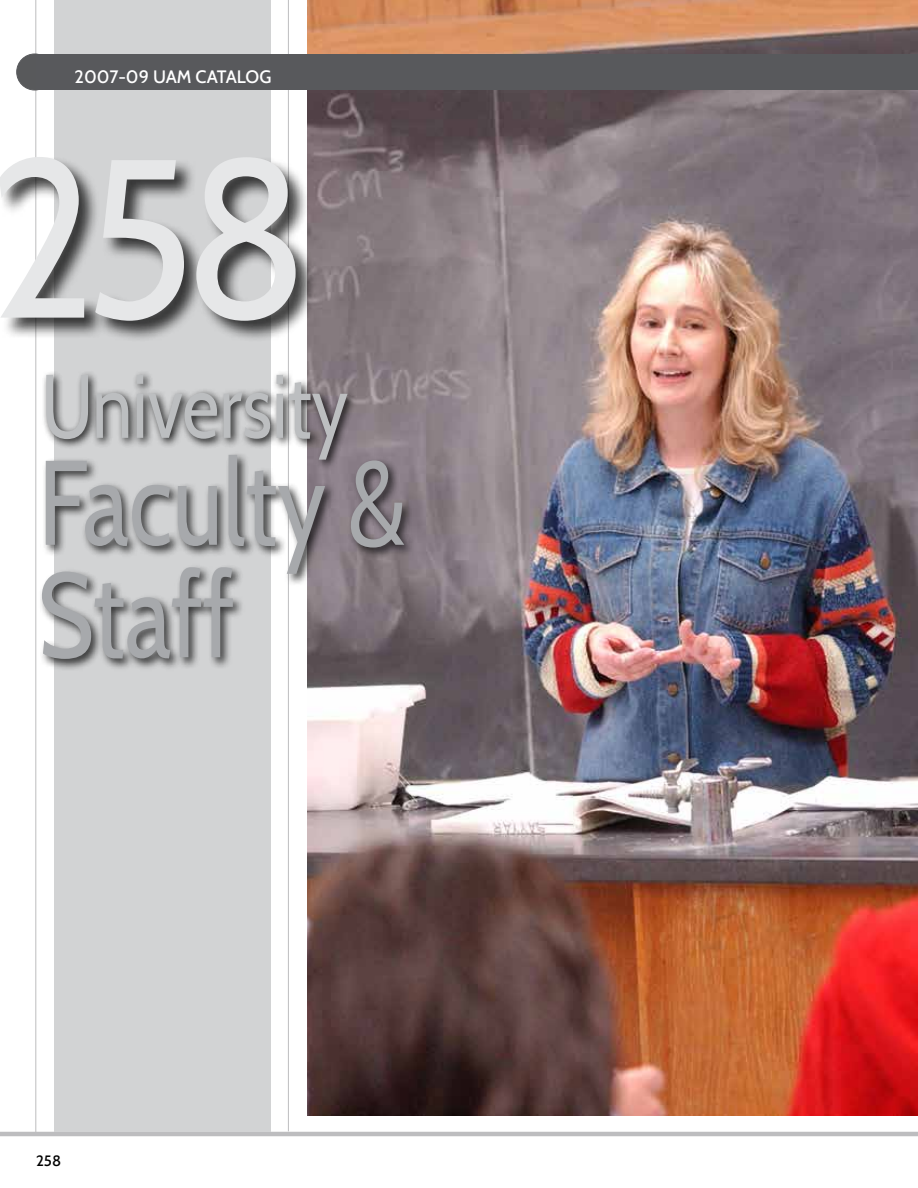
<style>
.page{position:relative;width:918px;height:1188px;background:#fff}
.page>*{position:absolute;margin:0;border:0;box-sizing:border-box;transform-origin:0 0}
.t1{font:225px "Cabin";color:#e6e7e8;scale:.9 1}
.t2{font:120px/112.5px "Cabin";color:#a7a9ac;scale:.8 1}
.t3{font:90px "Cabin";color:#bcbec0;scale:.8 1}
.t4{font:500 18px "Cabin";color:#fff}
.t5{font:500 15px "Cabin";color:#000}
</style>
<div class="page">
<hr style="left:0;top:1132px;width:918px;height:4px;background:#bdbdbf">
<hr style="left:36px;top:0;width:1px;height:1133px;background:#bdbdbf">
<div style="left:17px;top:54px;width:36px;height:36px;background:#58595b;border-radius:50%"></div>
<div style="left:17px;top:54px;width:36px;height:36px;border:1px solid #58595c;border-radius:50%"></div>
<img style="left:307px;top:0;width:611px;height:1116px">
<hr style="left:288px;top:0;width:1px;height:1131px;background:#bdbdbf">
<div style="left:54px;top:0;width:216px;height:1132px;background:#d2d3d4"></div>
<div style="left:37px;top:54px;width:881px;height:36px;background:#58595c"></div>
<div style="left:0;top:156px;width:318px;height:187px;background:#000;opacity:.75"></div>
<div style="left:41px;top:370px;width:317px;height:100px;background:#000;opacity:.9"></div>
<div style="left:39px;top:451px;width:376px;height:220px;background:#000;opacity:.75"></div>
<p class="t4" style="left:75px;top:66px;width:198px">2007-09 UAM CATALOG</p>
<p class="t4" style="left:72px;top:66px;width:198px">2007-09 UAM CATALOG</p>
<p class="t1" style="left:-11px;top:100px;width:356px">258</p>
<p class="t3" style="left:41px;top:351px;width:385px">University</p>
<p class="t2" style="left:38px;top:446px;width:461px">Faculty &amp;<br>Staff</p>
<p class="t5" style="left:36px;top:1152px;width:27px">258</p>
</div>
